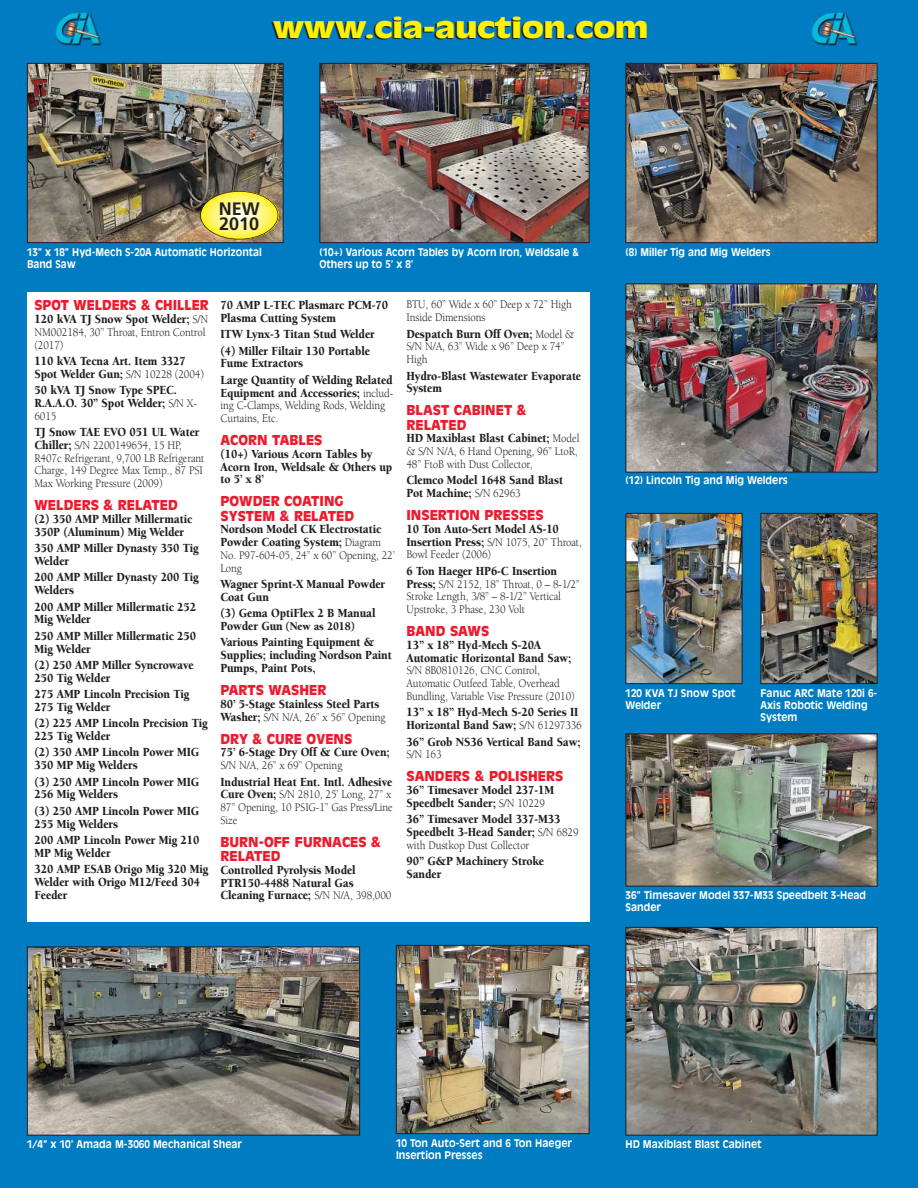
<style>
.page{position:relative;width:918px;height:1188px;background:#fff}
.page>*{position:absolute;margin:0;border:0;box-sizing:border-box;transform-origin:0 0}
.t1{font:900 27px "Antique Olive";letter-spacing:-.02em;color:#fff200;scale:1.25 1}
.t2{font:700 18px/15px "Frutiger";color:#231f20}
.t3{font:900 13.5px/14.2px "Antique Olive";color:#ed1b2d}
.t4{font:900 12.75px/12.8px "Berkeley";letter-spacing:-.01em;color:#231f20;scale:.9 1}
.t5{font:12px/12.8px "Berkeley";letter-spacing:-.01em;color:#231f20;scale:.9 1}
.t6{font:900 12px "Berkeley";letter-spacing:-.01em;color:#231f20;scale:.9 1}
.t7{font:700 10.5px/12px "Antique Olive";color:#fff;scale:.95 1}
.t8{font:700 10.5px/12px "Antique Olive";color:#fff;scale:.93 1}
.s1{font-weight:400;font-size:12px}
.s2{font-weight:900;font-size:12.75px}
.s3{font-size:12.75px}
</style>
<div class="page">
<img style="left:0;top:0;width:918px;height:1188px">
<h1 class="t1" style="left:273px;top:17px;width:302px">www.cia-auction.com</h1>
<h2 class="t2" style="left:219px;top:203px;width:43px">NEW<br>2010</h2>
<p class="t8" style="left:27px;top:246px;width:254px">13” x 18” Hyd-Mech S-20A Automatic Horizontal</p>
<p class="t8" style="left:626px;top:246px;width:158px">(8) Miller Tig and Mig Welders</p>
<p class="t8" style="left:27px;top:258px;width:54px">Band Saw</p>
<p class="t8" style="left:320px;top:246px;width:280px">(10+) Various Acorn Tables by Acorn Iron, Weldsale &amp;<br>Others up to 5’ x 8’</p>
<p class="t3" style="left:34px;top:299px;width:176px">SPOT WELDERS &amp; CHILLER</p>
<p class="t4" style="left:34px;top:314px;width:194px">120 kVA TJ Snow Spot Welder; <span class="s1">S/N</span></p>
<p class="t5" style="left:35px;top:327px;width:192px">NM002184, 30” Throat, Entron Control (2017)</p>
<p class="t4" style="left:34px;top:356px;width:190px">110 kVA Tecna Art. Item 3327<br>Spot Welder Gun; <span class="s1">S/N 10228 (2004)</span></p>
<p class="t4" style="left:34px;top:385px;width:182px">50 kVA TJ Snow Type SPEC.<br>R.A.A.O. 30” Spot Welder; <span class="s1">S/N X-</span></p>
<p class="t5" style="left:35px;top:411px;width:26px">6015</p>
<p class="t4" style="left:34px;top:427px;width:185px">TJ Snow TAE EVO 051 UL Water</p>
<p class="t5" style="left:34px;top:440px;width:190px"><span class="s2">Chiller;</span> S/N 2200149654, 15 HP, R407c Refrigerant, 9,700 LB Refrigerant Charge, 149 Degree Max Temp., 87 PSI Max Working Pressure (2009)</p>
<p class="t3" style="left:34px;top:499px;width:145px">WELDERS &amp; RELATED</p>
<p class="t4" style="left:34px;top:514px;width:177px">(2) 350 AMP Miller Millermatic<br>350P (Aluminum) Mig Welder</p>
<p class="t4" style="left:34px;top:543px;width:184px">350 AMP Miller Dynasty 350 Tig<br>Welder</p>
<p class="t4" style="left:34px;top:572px;width:184px">200 AMP Miller Dynasty 200 Tig<br>Welders</p>
<p class="t4" style="left:34px;top:601px;width:181px">200 AMP Miller Millermatic 252<br>Mig Welder</p>
<p class="t4" style="left:34px;top:630px;width:181px">250 AMP Miller Millermatic 250<br>Mig Welder</p>
<p class="t4" style="left:34px;top:660px;width:179px">(2) 250 AMP Miller Syncrowave<br>250 Tig Welder</p>
<p class="t4" style="left:34px;top:689px;width:173px">275 AMP Lincoln Precision Tig<br>275 Tig Welder</p>
<p class="t4" style="left:34px;top:718px;width:194px">(2) 225 AMP Lincoln Precision Tig<br>225 Tig Welder</p>
<p class="t4" style="left:34px;top:747px;width:185px">(2) 350 AMP Lincoln Power MIG<br>350 MP Mig Welders</p>
<p class="t4" style="left:34px;top:776px;width:185px">(3) 250 AMP Lincoln Power MIG<br>256 Mig Welders</p>
<p class="t4" style="left:34px;top:806px;width:185px">(3) 250 AMP Lincoln Power MIG<br>255 Mig Welders</p>
<p class="t4" style="left:34px;top:835px;width:185px">200 AMP Lincoln Power Mig 210<br>MP Mig Welder</p>
<p class="t4" style="left:34px;top:864px;width:194px">320 AMP ESAB Origo Mig 320 Mig<br>Welder with Origo M12/Feed 304<br>Feeder</p>
<p class="t4" style="left:221px;top:300px;width:188px">70 AMP L-TEC Plasmarc PCM-70<br>Plasma Cutting System</p>
<p class="t4" style="left:221px;top:327px;width:173px;line-height:16.4px">ITW Lynx-3 Titan Stud Welder (4) Miller Filtair 130 Portable</p>
<p class="t4" style="left:221px;top:356px;width:193px;line-height:16.4px">Fume Extractors<br>Large Quantity of Welding Related</p>
<p class="t4" style="left:221px;top:387px;width:194px">Equipment and Accessories; <span class="s1">includ-</span></p>
<p class="t5" style="left:221px;top:400px;width:184px">ing C-Clamps, Welding Rods, Welding<br>Curtains, Etc.</p>
<p class="t3" style="left:220px;top:434px;width:104px">ACORN TABLES</p>
<p class="t4" style="left:220px;top:449px;width:193px">(10+) Various Acorn Tables by<br>Acorn Iron, Weldsale &amp; Others up to 5’ x 8’</p>
<p class="t3" style="left:220px;top:495px;width:135px">POWDER COATING<br>SYSTEM &amp; RELATED</p>
<p class="t4" style="left:220px;top:524px;width:180px">Nordson Model CK Electrostatic<br>Powder Coating System; <span class="s1">Diagram</span></p>
<p class="t5" style="left:221px;top:550px;width:195px">No. P97-604-05, 24” x 60” Opening, 22’<br>Long</p>
<p class="t4" style="left:220px;top:579px;width:185px">Wagner Sprint-X Manual Powder<br>Coat Gun</p>
<p class="t4" style="left:220px;top:608px;width:174px">(3) Gema OptiFlex 2 B Manual</p>
<p class="t6" style="left:220px;top:622px;width:151px"><span class="s3">Powder Gun</span> (New as 2018)</p>
<p class="t4" style="left:220px;top:637px;width:192px">Various Painting Equipment &amp;<br>Supplies; including Nordson Paint<br>Pumps, Paint Pots,</p>
<p class="t3" style="left:220px;top:684px;width:108px">PARTS WASHER</p>
<p class="t4" style="left:220px;top:699px;width:178px">80’ 5-Stage Stainless Steel Parts</p>
<p class="t5" style="left:220px;top:712px;width:185px"><span class="s2">Washer;</span> S/N N/A, 26” x 56” Opening</p>
<p class="t3" style="left:220px;top:732px;width:133px">DRY &amp; CURE OVENS</p>
<p class="t4" style="left:220px;top:747px;width:190px">75’ 6-Stage Dry Off &amp; Cure Oven;</p>
<p class="t5" style="left:220px;top:760px;width:137px">S/N N/A, 26” x 69” Opening</p>
<p class="t4" style="left:220px;top:776px;width:192px">Industrial Heat Ent. Intl. Adhesive</p>
<p class="t5" style="left:220px;top:789px;width:193px"><span class="s2">Cure Oven;</span> S/N 2810, 25’ Long, 27” x<br>87” Opening, 10 PSIG-1” Gas Press/Line<br>Size</p>
<p class="t3" style="left:220px;top:836px;width:162px">BURN-OFF FURNACES &amp;<br>RELATED</p>
<p class="t4" style="left:220px;top:865px;width:192px">Controlled Pyrolysis Model<br>PTR150-4488 Natural Gas<br>Cleaning Furnace; <span class="s1">S/N N/A, 398,000</span></p>
<p class="t5" style="left:407px;top:299px;width:185px">BTU, 60” Wide x 60” Deep x 72” High<br>Inside Dimensions</p>
<p class="t4" style="left:406px;top:328px;width:188px">Despatch Burn Off Oven; <span class="s1">Model &amp;</span></p>
<p class="t5" style="left:407px;top:341px;width:177px">S/N N/A, 63” Wide x 96” Deep x 74”<br>High</p>
<p class="t4" style="left:406px;top:370px;width:196px">Hydro-Blast Wastewater Evaporate<br>System</p>
<p class="t3" style="left:406px;top:404px;width:122px">BLAST CABINET &amp;<br>RELATED</p>
<p class="t4" style="left:406px;top:433px;width:194px">HD Maxiblast Blast Cabinet; <span class="s1">Model</span></p>
<p class="t5" style="left:407px;top:446px;width:192px">&amp; S/N N/A, 6 Hand Opening, 96” LtoR,<br>48” FtoB with Dust Collector,</p>
<p class="t4" style="left:406px;top:475px;width:175px">Clemco Model 1648 Sand Blast<br>Pot Machine; <span class="s1">S/N 62963</span></p>
<p class="t3" style="left:406px;top:509px;width:139px">INSERTION PRESSES</p>
<p class="t4" style="left:406px;top:524px;width:171px">10 Ton Auto-Sert Model AS-10</p>
<p class="t5" style="left:406px;top:537px;width:196px"><span class="s2">Insertion Press;</span> S/N 1075, 20” Throat,<br>Bowl Feeder (2006)</p>
<p class="t4" style="left:406px;top:566px;width:169px">6 Ton Haeger HP6-C Insertion</p>
<p class="t5" style="left:406px;top:579px;width:194px"><span class="s2">Press;</span> S/N 2152, 18” Throat, 0 – 8-1/2”<br>Stroke Length, 3/8” – 8-1/2” Vertical<br>Upstroke, 3 Phase, 230 Volt</p>
<p class="t3" style="left:406px;top:625px;width:84px">BAND SAWS</p>
<p class="t4" style="left:406px;top:640px;width:185px">13” x 18” Hyd-Mech S-20A<br>Automatic Horizontal Band Saw;</p>
<p class="t5" style="left:406px;top:665px;width:189px">S/N 8B0810126, CNC Control,<br>Automatic Outfeed Table, Overhead<br>Bundling, Variable Vise Pressure (2010)</p>
<p class="t4" style="left:406px;top:707px;width:196px">13” x 18” Hyd-Mech S-20 Series II<br>Horizontal Band Saw; <span class="s1">S/N 61297336</span></p>
<p class="t4" style="left:406px;top:736px;width:195px">36” Grob NS36 Vertical Band Saw;</p>
<p class="t5" style="left:406px;top:749px;width:41px">S/N 163</p>
<p class="t3" style="left:406px;top:770px;width:158px">SANDERS &amp; POLISHERS</p>
<p class="t4" style="left:406px;top:785px;width:166px">36” Timesaver Model 237-1M<br>Speedbelt Sander; <span class="s1">S/N 10229</span></p>
<p class="t4" style="left:406px;top:814px;width:193px">36” Timesaver Model 337-M33<br>Speedbelt 3-Head Sander; <span class="s1">S/N 6829</span></p>
<p class="t5" style="left:406px;top:840px;width:138px">with Dustkop Dust Collector</p>
<p class="t4" style="left:406px;top:856px;width:154px">90” G&amp;P Machinery Stroke<br>Sander</p>
<p class="t7" style="left:626px;top:475px;width:172px">(12) Lincoln Tig and Mig Welders</p>
<p class="t7" style="left:626px;top:687px;width:117px">120 KVA TJ Snow Spot<br>Welder</p>
<p class="t7" style="left:760px;top:687px;width:125px">Fanuc ARC Mate 120i 6-<br>Axis Robotic Welding<br>System</p>
<p class="t7" style="left:626px;top:890px;width:255px">36” Timesaver Model 337-M33 Speedbelt 3-Head<br>Sander</p>
<p class="t7" style="left:27px;top:1139px;width:228px">1/4” x 10’ Amada M-3060 Mechanical Shear</p>
<p class="t7" style="left:396px;top:1137px;width:187px">10 Ton Auto-Sert and 6 Ton Haeger</p>
<p class="t7" style="left:626px;top:1139px;width:145px">HD Maxiblast Blast Cabinet</p>
<p class="t7" style="left:396px;top:1149px;width:93px">Insertion Presses</p>
</div>
